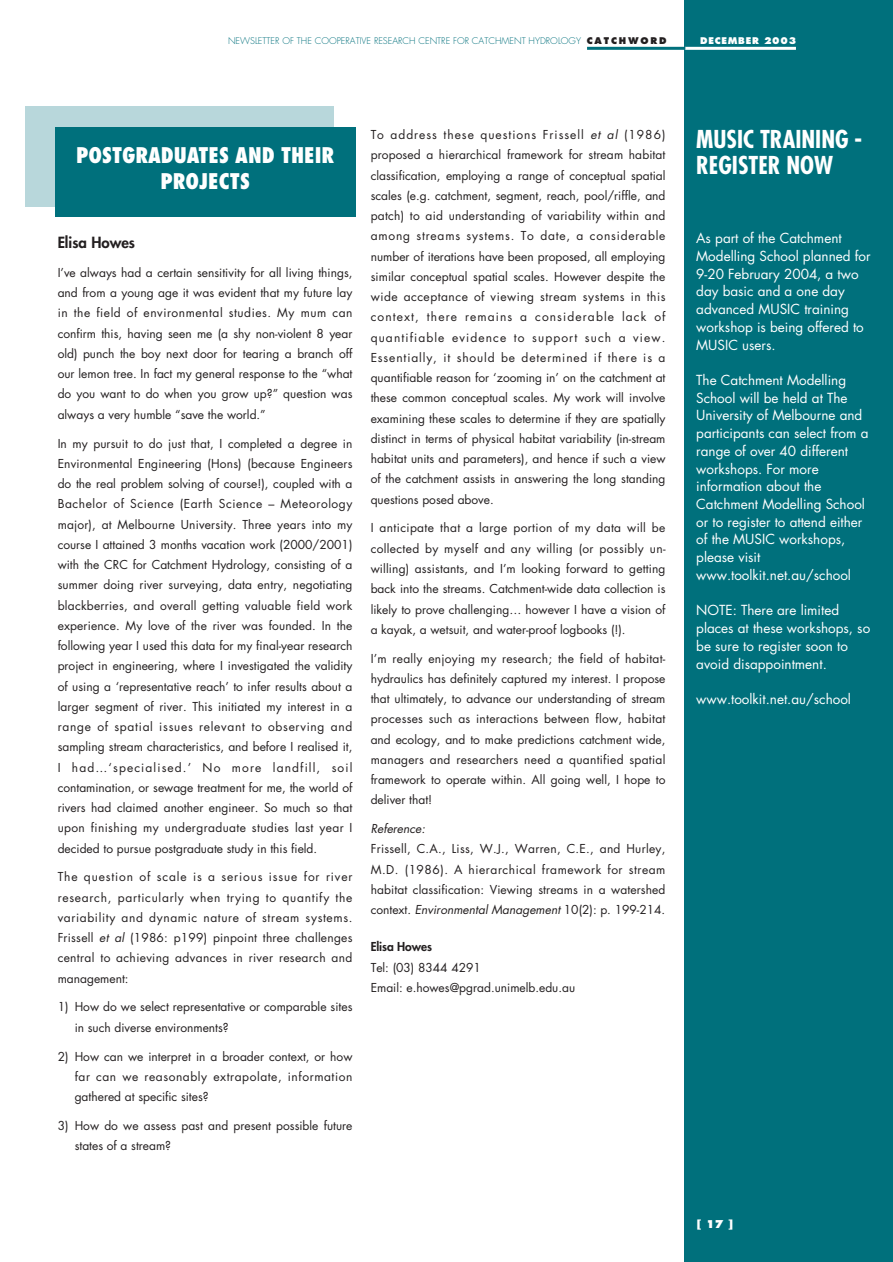
<style>
.page{position:relative;width:893px;height:1262px;background:#fff}
.page>*{position:absolute;margin:0;border:0;box-sizing:border-box;transform-origin:0 0}
.t1{font:700 condensed 24px/25.5px "Futura";color:#fff}
.t2{font:800 condensed 21px/25.5px "Futura";color:#fff;text-align:center}
.t3{font:800 15px "Futura";color:#231f20}
.t4{font:13.5px/17.7px "Futura";color:#fff}
.t5{font:12px/20.2px "Futura";color:#231f20;text-align:justify}
.t6{font:italic 12px "Futura";color:#231f20}
.t7{font:800 12px "Futura";letter-spacing:-.005em;color:#231f20}
.t8{font:800 10.5px "Futura";color:#fff}
.t9{font:300 9px "Futura";color:#00707c}
.t10{font:800 9px "Futura";letter-spacing:.085em;color:#fff}
.s1{font-weight:800;color:#231f20}
.s2{font-style:italic}
</style>
<div class="page">
<div style="left:25px;top:106px;width:309px;height:100px;background:#b8d7db"></div>
<div style="left:55px;top:127px;width:300px;height:90px;background:#00707c"></div>
<div style="left:684px;top:0;width:208px;height:1261px;background:#00707c"></div>
<hr style="left:684px;top:47px;width:112px;height:3px;background:#fff">
<hr style="left:587px;top:47px;width:98px;height:3px;background:#00707c">
<p class="t9" style="left:228px;top:36px;width:440px">NEWSLETTER OF THE COOPERATIVE RESEARCH CENTRE FOR CATCHMENT HYDROLOGY <span class="s1">C A T C H W O R D</span></p>
<p class="t10" style="left:700px;top:36px;width:98px">DECEMBER 2003</p>
<h2 class="t2" style="left:76px;top:144px;width:259px">POSTGRADUATES AND THEIR<br>PROJECTS</h2>
<p class="t3" style="left:58px;top:235px;width:79px">Elisa Howes</p>
<p class="t5" style="left:58px;top:263px;width:296px">I’ve always had a certain sensitivity for all living things, and from a young age it was evident that my future lay in the field of environmental studies. My mum can confirm this, having seen me (a shy non-violent 8 year old) punch the boy next door for tearing a branch off our lemon tree. In fact my general response to the “what do you want to do when you grow up?” question was always a very humble “save the world.”</p>
<p class="t5" style="left:58px;top:434px;width:296px">In my pursuit to do just that, I completed a degree in Environmental Engineering (Hons) (because Engineers do the real problem solving of course!), coupled with a Bachelor of Science (Earth Science – Meteorology major), at Melbourne University. Three years into my course I attained 3 months vacation work (2000/2001) with the CRC for Catchment Hydrology, consisting of a summer doing river surveying, data entry, negotiating blackberries, and overall getting valuable field work experience. My love of the river was founded. In the following year I used this data for my final-year research project in engineering, where I investigated the validity of using a ‘representative reach’ to infer results about a larger segment of river. This initiated my interest in a range of spatial issues relevant to observing and sampling stream characteristics, and before I realised it, I had…‘specialised.’ No more landfill, soil contamination, or sewage treatment for me, the world of rivers had claimed another engineer. So much so that upon finishing my undergraduate studies last year I decided to pursue postgraduate study in this field.</p>
<p class="t5" style="left:58px;top:868px;width:296px">The question of scale is a serious issue for river research, particularly when trying to quantify the variability and dynamic nature of stream systems.<br>Frissell <span class="s2">et al</span> (1986: p199) pinpoint three challenges central to achieving advances in river research and management:</p>
<p class="t5" style="left:75px;top:998px;width:279px;text-indent:-17px">1) How do we select representative or comparable sites in such diverse environments?</p>
<p class="t5" style="left:75px;top:1047px;width:279px;text-indent:-17px">2) How can we interpret in a broader context, or how far can we reasonably extrapolate, information gathered at specific sites?</p>
<p class="t5" style="left:75px;top:1116px;width:279px;text-indent:-17px">3) How do we assess past and present possible future states of a stream?</p>
<p class="t5" style="left:370px;top:125px;width:296px">To address these questions Frissell <span class="s2">et al</span> (1986) proposed a hierarchical framework for stream habitat classification, employing a range of conceptual spatial scales (e.g. catchment, segment, reach, pool/riffle, and patch) to aid understanding of variability within and among streams systems. To date, a considerable number of iterations have been proposed, all employing similar conceptual spatial scales. However despite the wide acceptance of viewing stream systems in this context, there remains a considerable lack of quantifiable evidence to support such a view.<br>Essentially, it should be determined if there is a quantifiable reason for ‘zooming in’ on the catchment at these common conceptual scales. My work will involve examining these scales to determine if they are spatially distinct in terms of physical habitat variability (in-stream habitat units and parameters), and hence if such a view of the catchment assists in answering the long standing questions posed above.</p>
<p class="t5" style="left:370px;top:519px;width:296px">I anticipate that a large portion of my data will be collected by myself and any willing (or possibly un&shy;willing) assistants, and I’m looking forward to getting back into the streams. Catchment-wide data collection is likely to prove challenging… however I have a vision of a kayak, a wetsuit, and water-proof logbooks (!).</p>
<p class="t5" style="left:370px;top:649px;width:296px">I’m really enjoying my research; the field of habitat&shy;hydraulics has definitely captured my interest. I propose that ultimately, to advance our understanding of stream processes such as interactions between flow, habitat and ecology, and to make predictions catchment wide, managers and researchers need a quantified spatial framework to operate within. All going well, I hope to deliver that!</p>
<p class="t6" style="left:370px;top:823px;width:56px">Reference:</p>
<p class="t5" style="left:370px;top:840px;width:296px">Frissell, C.A., Liss, W.J., Warren, C.E., and Hurley, M.D. (1986). A hierarchical framework for stream habitat classification: Viewing streams in a watershed context. <span class="s2">Environmental Management</span> 10(2): p. 199-214.</p>
<p class="t7" style="left:370px;top:941px;width:63px">Elisa Howes</p>
<p class="t5" style="left:370px;top:958px;width:206px">Tel: (03) 8344 4291<br>Email: e.howes@pgrad.unimelb.edu.au</p>
<h1 class="t1" style="left:696px;top:129px;width:167px">MUSIC TRAINING -<br>REGISTER NOW</h1>
<p class="t4" style="left:696px;top:230px;width:176px">As part of the Catchment<br>Modelling School planned for<br>9-20 February 2004, a two day basic and a one day advanced MUSIC training workshop is being offered to<br>MUSIC users.</p>
<p class="t4" style="left:696px;top:372px;width:174px">The Catchment Modelling<br>School will be held at The<br>University of Melbourne and participants can select from a range of over 40 different workshops. For more information about the<br>Catchment Modelling School or to register to attend either of the MUSIC workshops, please visit www.toolkit.net.au/school</p>
<p class="t4" style="left:696px;top:602px;width:175px">NOTE: There are limited places at these workshops, so be sure to register soon to avoid disappointment.</p>
<p class="t4" style="left:696px;top:691px;width:156px">www.toolkit.net.au/school</p>
<p class="t8" style="left:697px;top:1219px;width:38px">[ 17 ]</p>
</div>
